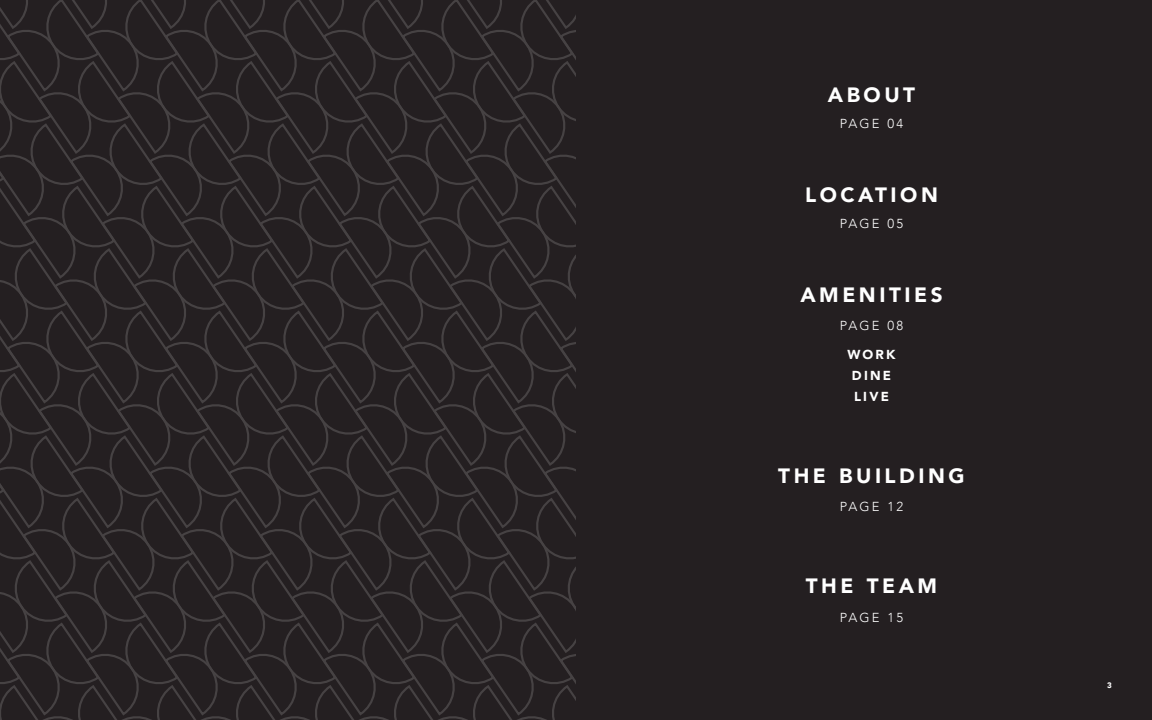
<style>
.page{position:relative;width:1152px;height:720px;background:#241f21}
.page>*{position:absolute;margin:0;border:0;box-sizing:border-box;transform-origin:0 0}
.t1{font:900 20.7px "Avenir";letter-spacing:.17em;color:#fff}
.t2{font:300 13px "Avenir";letter-spacing:.17em;color:#fff}
.t3{font:900 13px/21px "Avenir";letter-spacing:.17em;color:#fff;text-align:center}
.t4{font:900 7.9px "Avenir";color:#fff}
</style>
<div class="page">
<svg style="left:0;top:0;width:576px;height:720px"></svg>
<p class="t1" style="left:828px;top:77px;width:89px">ABOUT</p>
<p class="t2" style="left:840px;top:116px;width:65px">PAGE 04</p>
<p class="t1" style="left:805px;top:177px;width:134px">LOCATION</p>
<p class="t2" style="left:840px;top:216px;width:65px">PAGE 05</p>
<p class="t1" style="left:800px;top:277px;width:144px">AMENITIES</p>
<p class="t2" style="left:840px;top:318px;width:65px">PAGE 08</p>
<p class="t3" style="left:847px;top:344px;width:50px">WORK<br>DINE<br>LIVE</p>
<p class="t1" style="left:778px;top:458px;width:188px">THE BUILDING</p>
<p class="t2" style="left:840px;top:499px;width:65px">PAGE 12</p>
<p class="t1" style="left:806px;top:568px;width:133px">THE TEAM</p>
<p class="t2" style="left:840px;top:610px;width:65px">PAGE 15</p>
<p class="t4" style="left:1107px;top:678px;width:6px">3</p>
</div>
